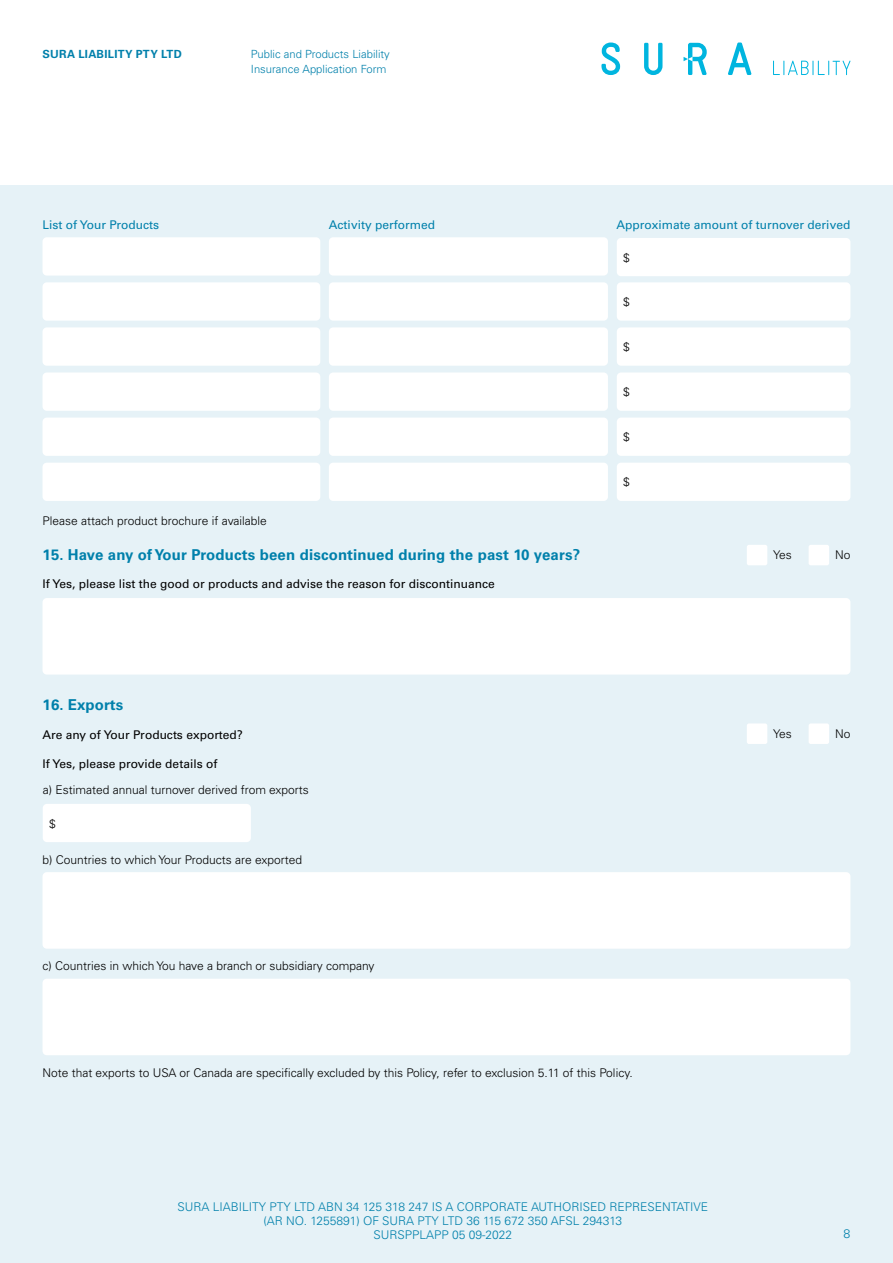
<style>
.page{position:relative;width:893px;height:1263px;background:#fff}
.page>*{position:absolute;margin:0;border:0;box-sizing:border-box;transform-origin:0 0}
.t1{font:700 15px "Univers LT Pro 65";letter-spacing:.01em;color:#0080ab}
.t2{font:300 12.3px "Univers LT Pro 45";color:#0080ab}
.t3{font:300 12px "Univers LT Pro 45";color:#000}
.t4{font:300 12px/14.4px "Univers LT Pro 45";color:#0080ab;text-align:center}
.t5{font:12px "Univers LT Pro 55 Roman";color:#000}
.t6{font:12px "Univers LT Pro 55 Roman";color:#0080ab}
.t7{font:300 11.25px/15px "Univers LT Pro 45";color:#0080ab}
.t8{font:700 11.25px "Univers LT Pro 65";letter-spacing:.025em;color:#0080ab}
</style>
<div class="page">
<div style="left:0;top:185px;width:893px;height:1078px;background:#e6f2f7"></div>
<svg style="left:728px;top:43px;width:23px;height:32px"></svg>
<svg style="left:601px;top:43px;width:19px;height:32px"></svg>
<svg style="left:644px;top:43px;width:18px;height:32px"></svg>
<svg style="left:684px;top:43px;width:23px;height:32px"></svg>
<svg style="left:773px;top:61px;width:77px;height:14px"></svg>
<div style="left:43px;top:237px;width:277px;height:39px;background:#fff;border-radius:4px"></div>
<div style="left:329px;top:237px;width:279px;height:39px;background:#fff;border-radius:4px"></div>
<div style="left:617px;top:238px;width:233px;height:38px;background:#fff;border-radius:4px"></div>
<div style="left:43px;top:282px;width:277px;height:39px;background:#fff;border-radius:4px"></div>
<div style="left:329px;top:282px;width:279px;height:39px;background:#fff;border-radius:4px"></div>
<div style="left:617px;top:282px;width:233px;height:39px;background:#fff;border-radius:4px"></div>
<div style="left:43px;top:372px;width:277px;height:39px;background:#fff;border-radius:4px"></div>
<div style="left:329px;top:372px;width:279px;height:39px;background:#fff;border-radius:4px"></div>
<div style="left:617px;top:372px;width:233px;height:39px;background:#fff;border-radius:4px"></div>
<div style="left:43px;top:327px;width:277px;height:39px;background:#fff;border-radius:4px"></div>
<div style="left:329px;top:327px;width:279px;height:39px;background:#fff;border-radius:4px"></div>
<div style="left:617px;top:327px;width:233px;height:39px;background:#fff;border-radius:4px"></div>
<div style="left:43px;top:418px;width:277px;height:38px;background:#fff;border-radius:4px"></div>
<div style="left:329px;top:418px;width:279px;height:38px;background:#fff;border-radius:4px"></div>
<div style="left:617px;top:418px;width:233px;height:38px;background:#fff;border-radius:4px"></div>
<div style="left:43px;top:463px;width:277px;height:38px;background:#fff;border-radius:4px"></div>
<div style="left:329px;top:463px;width:279px;height:38px;background:#fff;border-radius:4px"></div>
<div style="left:617px;top:463px;width:233px;height:38px;background:#fff;border-radius:4px"></div>
<div style="left:747px;top:545px;width:20px;height:20px;background:#fff;border-radius:2px"></div>
<div style="left:809px;top:545px;width:20px;height:20px;background:#fff;border-radius:2px"></div>
<div style="left:43px;top:598px;width:807px;height:76px;background:#fff;border-radius:4px"></div>
<div style="left:747px;top:723px;width:20px;height:21px;background:#fff;border-radius:2px"></div>
<div style="left:809px;top:723px;width:20px;height:21px;background:#fff;border-radius:2px"></div>
<div style="left:43px;top:872px;width:807px;height:77px;background:#fff;border-radius:4px"></div>
<div style="left:43px;top:979px;width:807px;height:76px;background:#fff;border-radius:4px"></div>
<div style="left:43px;top:804px;width:208px;height:38px;background:#fff;border-radius:4px"></div>
<p class="t8" style="left:43px;top:46px;width:141px">SURA LIABILITY PTY LTD</p>
<p class="t7" style="left:251px;top:46px;width:140px">Public and Products Liability<br>Insurance Application Form</p>
<p class="t6" style="left:43px;top:217px;width:118px">List of Your Products</p>
<p class="t6" style="left:329px;top:217px;width:108px">Activity performed</p>
<p class="t6" style="left:616px;top:217px;width:235px">Approximate amount of turnover derived</p>
<p class="t3" style="left:623px;top:250px;width:8px">$</p>
<p class="t3" style="left:623px;top:294px;width:8px">$</p>
<p class="t3" style="left:623px;top:339px;width:8px">$</p>
<p class="t3" style="left:623px;top:384px;width:8px">$</p>
<p class="t3" style="left:43px;top:513px;width:226px">Please attach product brochure if available</p>
<p class="t3" style="left:623px;top:429px;width:8px">$</p>
<p class="t3" style="left:623px;top:474px;width:8px">$</p>
<p class="t1" style="left:43px;top:544px;width:539px">15. Have any of Your Products been discontinued during the past 10 years?</p>
<p class="t3" style="left:773px;top:547px;width:20px">Yes</p>
<p class="t3" style="left:835px;top:547px;width:17px">No</p>
<p class="t5" style="left:43px;top:576px;width:454px">If Yes, please list the good or products and advise the reason for discontinuance</p>
<p class="t1" style="left:43px;top:694px;width:82px">16. Exports</p>
<p class="t5" style="left:43px;top:726px;width:202px">Are any of Your Products exported?</p>
<p class="t3" style="left:773px;top:726px;width:20px">Yes</p>
<p class="t3" style="left:835px;top:726px;width:17px">No</p>
<p class="t5" style="left:43px;top:756px;width:176px">If Yes, please provide details of</p>
<p class="t3" style="left:43px;top:782px;width:268px">a) Estimated annual turnover derived from exports</p>
<p class="t3" style="left:49px;top:815px;width:8px">$</p>
<p class="t3" style="left:43px;top:851px;width:261px">b) Countries to which Your Products are exported</p>
<p class="t3" style="left:43px;top:958px;width:334px">c) Countries in which You have a branch or subsidiary company</p>
<p class="t3" style="left:43px;top:1064px;width:592px">Note that exports to USA or Canada are specifically excluded by this Policy, refer to exclusion 5.11 of this Policy.</p>
<p class="t4" style="left:177px;top:1199px;width:532px">SURA LIABILITY PTY LTD ABN 34 125 318 247 IS A CORPORATE AUTHORISED REPRESENTATIVE (AR NO. 1255891) OF SURA PTY LTD 36 115 672 350 AFSL 294313<br>SURSPPLAPP 05 09-2022</p>
<p class="t2" style="left:844px;top:1226px;width:8px">8</p>
</div>
